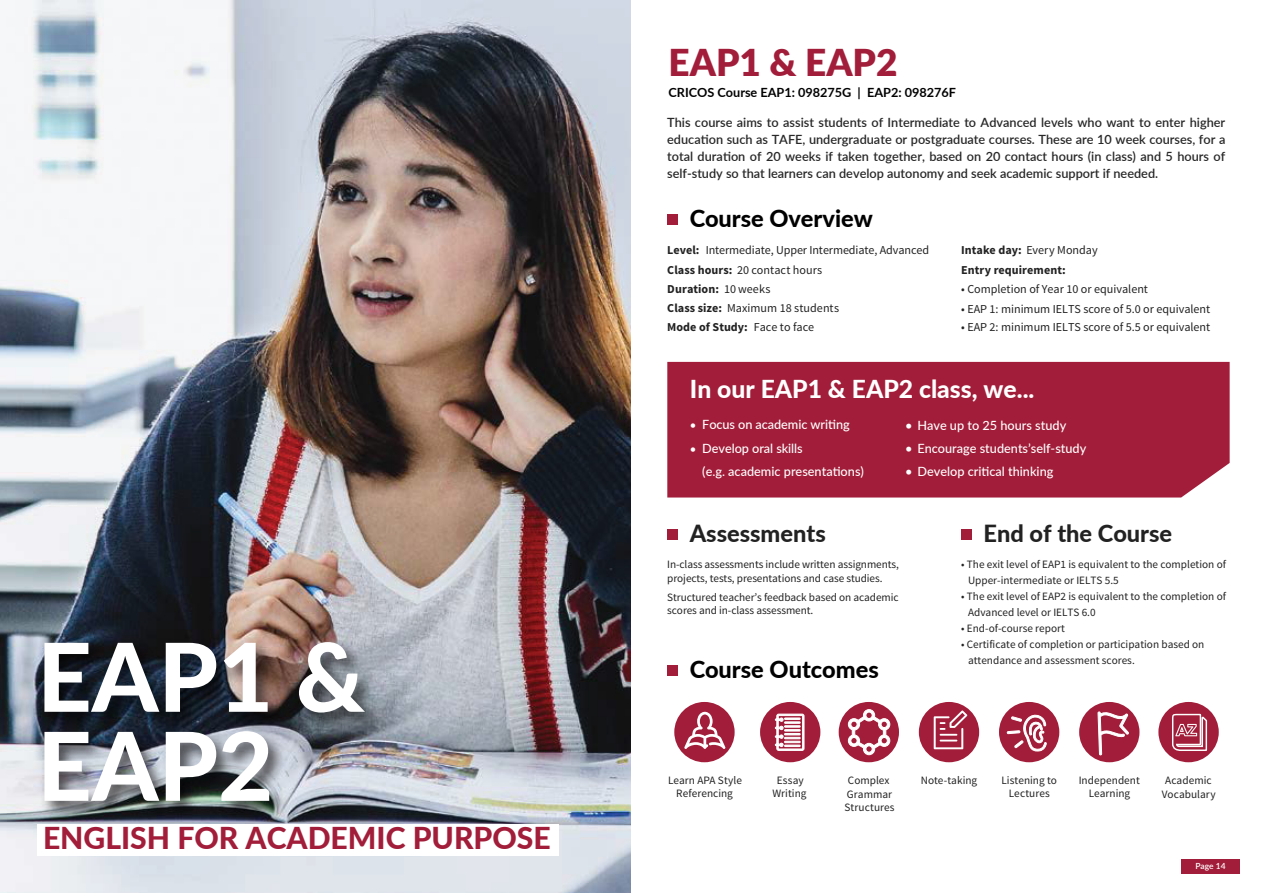
<style>
.page{position:relative;width:1263px;height:893px;background:#fff}
.page>*{position:absolute;margin:0;border:0;box-sizing:border-box;transform-origin:0 0}
.t1{font:800 95.1px/89.1px "Lato";color:#fff}
.t2{font:900 36.9px "Lato";color:#a21d39}
.t3{font:800 30.15px "Lato";color:#a21d39}
.t4{font:800 24.75px "Lato";color:#fff}
.t5{font:800 23.55px "Lato";color:#010101}
.t6{font:800 23.55px "Lato";color:#222}
.t7{font:600 12.75px/17px "Lato";color:#282828;text-align:justify}
.t8{font:500 12.75px/23.4px "Lato";color:#fff}
.t9{font:700 12.75px "Lato";color:#020202}
.t10{font:12.15px/18.9px "Source Sans Pro";color:#222}
.t11{font:700 12.15px/20.4px "Source Sans Pro";letter-spacing:.005em;color:#222}
.t12{font:11.25px/13.5px "Source Sans Pro";color:#222}
.t13{font:600 8.4px "Lato";letter-spacing:-.005em;color:#fff}
.s1{font-weight:700}
.s2{font-weight:400}
.s3{font-size:11.25px}
</style>
<div class="page">
<div style="left:667px;top:666px;width:11px;height:10px;background:#a21d39"></div>
<div style="left:667px;top:529px;width:11px;height:11px;background:#a21d39"></div>
<div style="left:961px;top:529px;width:11px;height:11px;background:#a21d39"></div>
<div style="left:667px;top:214px;width:11px;height:11px;background:#a21d39"></div>
<div style="left:667px;top:362px;width:562px;height:135px;background:#a21d39"></div>
<div style="left:1158px;top:702px;width:61px;height:60px;background:#a21d39;border-radius:50%"></div>
<div style="left:999px;top:702px;width:60px;height:60px;background:#a21d39;border-radius:50%"></div>
<svg style="left:1007px;top:714px;width:39px;height:37px"></svg>
<div style="left:1079px;top:702px;width:60px;height:60px;background:#a21d39;border-radius:50%"></div>
<div style="left:839px;top:702px;width:60px;height:60px;background:#a21d39;border-radius:50%"></div>
<div style="left:760px;top:702px;width:60px;height:60px;background:#a21d39;border-radius:50%"></div>
<div style="left:674px;top:702px;width:61px;height:60px;background:#a21d39;border-radius:50%"></div>
<div style="left:919px;top:702px;width:60px;height:60px;background:#a21d39;border-radius:50%"></div>
<svg style="left:934px;top:710px;width:33px;height:39px"></svg>
<svg style="left:684px;top:712px;width:41px;height:37px"></svg>
<svg style="left:775px;top:714px;width:29px;height:36px"></svg>
<svg style="left:848px;top:709px;width:42px;height:46px"></svg>
<svg style="left:1098px;top:703px;width:31px;height:60px"></svg>
<svg style="left:1172px;top:713px;width:36px;height:38px"></svg>
<div style="left:1181px;top:859px;width:59px;height:14px;background:#a21d39"></div>
<img style="left:0;top:1px;width:631px;height:892px">
<img style="left:29px;top:621px;width:359px;height:231px">
<div style="left:37px;top:824px;width:521px;height:32px;background:#fff"></div>
<h1 class="t1" style="left:37px;top:628px;width:329px">EAP1 &amp;<br>EAP2</h1>
<h3 class="t3" style="left:43px;top:816px;width:509px">ENGLISH FOR ACADEMIC PURPOSE</h3>
<h2 class="t2" style="left:668px;top:35px;width:231px">EAP1 &amp; EAP2</h2>
<p class="t9" style="left:668px;top:82px;width:289px">CRICOS Course EAP1: 098275G | EAP2: 098276F</p>
<p class="t7" style="left:667px;top:113px;width:560px">This course aims to assist students of Intermediate to Advanced levels who want to enter higher education such as TAFE, undergraduate or postgraduate courses. These are 10 week courses, for a total duration of 20 weeks if taken together, based on 20 contact hours (in class) and 5 hours of self-study so that learners can develop autonomy and seek academic support if needed.</p>
<h3 class="t5" style="left:690px;top:201px;width:185px">Course Overview</h3>
<p class="t10" style="left:667px;top:240px;width:263px;line-height:20.4px"><span class="s1">Level:</span> Intermediate, Upper Intermediate, Advanced<br><span class="s1">Class hours:</span> 20 contact hours</p>
<p class="t10" style="left:667px;top:280px;width:173px"><span class="s1">Duration:</span> 10 weeks<br><span class="s1">Class size:</span> Maximum 18 students<br><span class="s1">Mode of Study:</span> Face to face</p>
<p class="t11" style="left:961px;top:240px;width:138px">Intake day: <span class="s2">Every Monday<br></span>Entry requirement:</p>
<p class="t10" style="left:961px;top:280px;width:188px">• Completion of Year 10 or equivalent</p>
<p class="t10" style="left:961px;top:299px;width:251px">• EAP 1: minimum IELTS score of 5.0 or equivalent</p>
<p class="t10" style="left:961px;top:318px;width:251px">• EAP 2: minimum IELTS score of 5.5 or equivalent</p>
<h3 class="t4" style="left:690px;top:371px;width:346px">In our EAP1 &amp; EAP2 class, we...</h3>
<p class="t8" style="left:690px;top:413px;width:161px"><span class="s3">•</span> Focus on academic writing</p>
<p class="t8" style="left:702px;top:436px;width:163px;text-indent:-12px"><span class="s3">•</span> Develop oral skills<br>(e.g. academic presentations)</p>
<p class="t8" style="left:905px;top:413px;width:163px">• Have up to 25 hours study</p>
<p class="t8" style="left:905px;top:436px;width:183px">• Encourage students’self-study</p>
<p class="t8" style="left:905px;top:459px;width:150px">• Develop critical thinking</p>
<h3 class="t6" style="left:690px;top:515px;width:138px">Assessments</h3>
<h3 class="t6" style="left:983px;top:515px;width:190px">End of the Course</h3>
<p class="t12" style="left:667px;top:558px;width:233px">In-class assessments include written assignments, projects, tests, presentations and case studies.</p>
<p class="t12" style="left:667px;top:590px;width:233px">Structured teacher’s feedback based on academic scores and in-class assessment.</p>
<p class="t12" style="left:968px;top:557px;width:259px;line-height:15.9px;text-indent:-7px">• The exit level of EAP1 is equivalent to the completion of<br>Upper-intermediate or IELTS 5.5</p>
<p class="t12" style="left:968px;top:589px;width:259px;line-height:15.9px;text-indent:-7px">• The exit level of EAP2 is equivalent to the completion of<br>Advanced level or IELTS 6.0</p>
<p class="t12" style="left:961px;top:622px;width:105px">• End-of-course report</p>
<p class="t12" style="left:968px;top:636px;width:238px;line-height:15.9px;text-indent:-7px">• Certificate of completion or participation based on attendance and assessment scores.</p>
<h3 class="t5" style="left:690px;top:652px;width:191px">Course Outcomes</h3>
<p class="t12" style="left:668px;top:773px;width:75px;text-align:center">Learn APA Style<br>Referencing</p>
<p class="t12" style="left:772px;top:774px;width:36px;text-align:center">Essay<br>Writing</p>
<p class="t12" style="left:844px;top:774px;width:52px;text-align:center">Complex<br>Grammar<br>Structures</p>
<p class="t12" style="left:921px;top:774px;width:58px">Note-taking</p>
<p class="t12" style="left:1001px;top:773px;width:57px;text-align:center">Listening to<br>Lectures</p>
<p class="t12" style="left:1079px;top:773px;width:63px;text-align:center">Independent<br>Learning</p>
<p class="t12" style="left:1162px;top:774px;width:55px">Academic<br>Vocabulary</p>
<p class="t13" style="left:1195px;top:859px;width:31px">Page 14</p>
</div>
